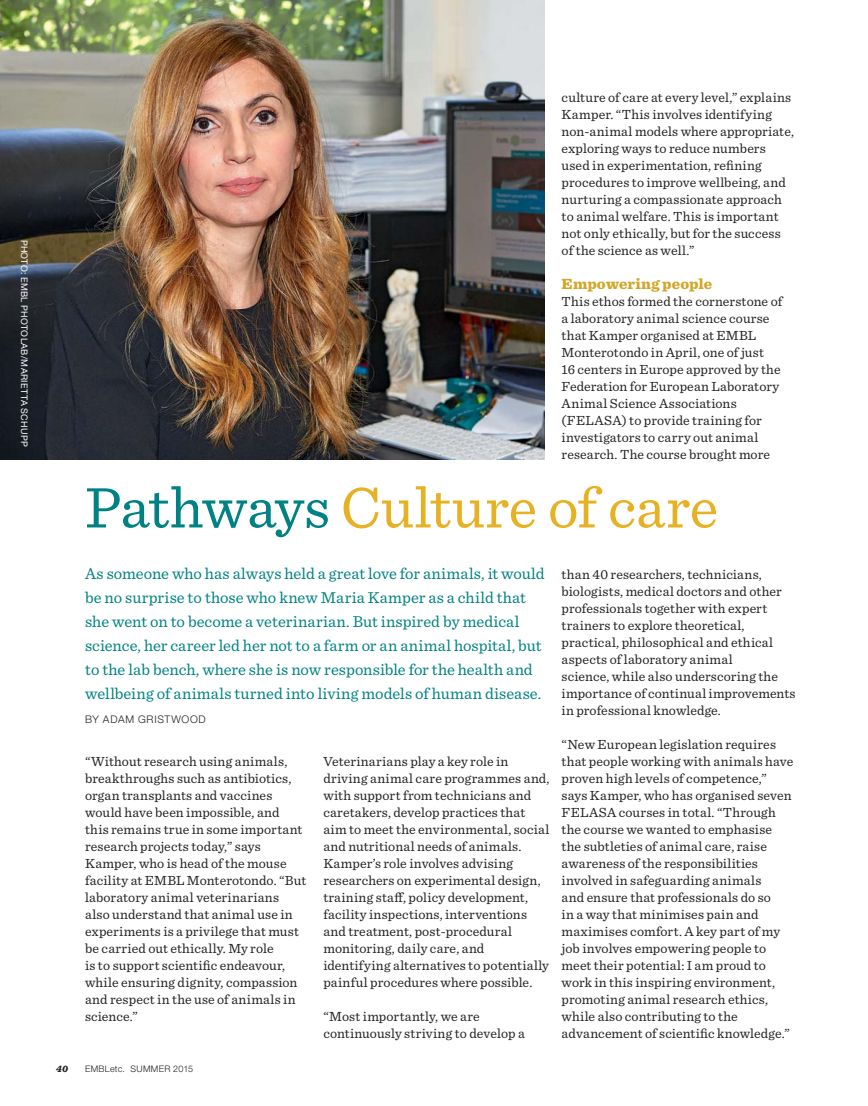
<style>
.page{position:relative;width:868px;height:1106px;background:#fff}
.page>*{position:absolute;margin:0;border:0;box-sizing:border-box;transform-origin:0 0}
.t1{font:60px "Sentinel";letter-spacing:-.01em;color:#e6b122}
.t2{font:16.5px/24px "Sentinel";color:#008184}
.t3{font:900 15.3px "Sentinel";letter-spacing:.005em;color:#d2a628}
.t4{font:13.8px/17px "Sentinel";letter-spacing:.01em;color:#231f20}
.t5{font:300 10.5px "Helvetica Neue LT Pro";letter-spacing:.07em;color:#231f20}
.t6{font:italic 900 9.75px "Sentinel";color:#231f20}
.t7{font:9px "Helvetica Neue LT Pro";letter-spacing:.035em;color:#fff}
.t8{font:300 9px "Helvetica Neue LT Pro";letter-spacing:.03em;color:#231f20}
.s1{color:#008184}
</style>
<div class="page">
<img style="left:0;top:0;width:544px;height:459px">
<p class="t7" style="left:28px;top:239px;width:208px;rotate:90deg">PHOTO: EMBL PHOTOLAB/MARIETTA SCHUPP</p>
<p class="t4" style="left:561px;top:90px;width:234px">culture of care at every level,” explains Kamper. “This involves identifying non-animal models where appropriate, exploring ways to reduce numbers used in experimentation, refining procedures to improve wellbeing, and nurturing a compassionate approach to animal welfare. This is important not only ethically, but for the success of the science as well.”</p>
<p class="t3" style="left:561px;top:278px;width:152px">Empowering people</p>
<p class="t4" style="left:561px;top:294px;width:222px">This ethos formed the cornerstone of a laboratory animal science course that Kamper organised at EMBL Monterotondo in April, one of just<br>16 centers in Europe approved by the Federation for European Laboratory Animal Science Associations (FELASA) to provide training for investigators to carry out animal research. The course brought more</p>
<h1 class="t1" style="left:85px;top:484px;width:634px"><span class="s1">Pathways</span> Culture of care</h1>
<p class="t2" style="left:85px;top:561px;width:461px">As someone who has always held a great love for animals, it would be no surprise to those who knew Maria Kamper as a child that she went on to become a veterinarian. But inspired by medical science, her career led her not to a farm or an animal hospital, but to the lab bench, where she is now responsible for the health and wellbeing of animals turned into living models of human disease.</p>
<p class="t5" style="left:85px;top:715px;width:122px">BY ADAM GRISTWOOD</p>
<p class="t4" style="left:85px;top:753px;width:223px">“Without research using animals, breakthroughs such as antibiotics, organ transplants and vaccines would have been impossible, and this remains true in some important research projects today,” says<br>Kamper, who is head of the mouse facility at EMBL Monterotondo. “But laboratory animal veterinarians also understand that animal use in experiments is a privilege that must be carried out ethically. My role<br>is to support scientific endeavour, while ensuring dignity, compassion and respect in the use of animals in science.”</p>
<p class="t4" style="left:323px;top:753px;width:228px">Veterinarians play a key role in driving animal care programmes and, with support from technicians and caretakers, develop practices that aim to meet the environmental, social and nutritional needs of animals.<br>Kamper’s role involves advising researchers on experimental design, training staff, policy development, facility inspections, interventions and treatment, post-procedural monitoring, daily care, and identifying alternatives to potentially painful procedures where possible.</p>
<p class="t4" style="left:561px;top:566px;width:235px">than 40 researchers, technicians, biologists, medical doctors and other professionals together with expert trainers to explore theoretical, practical, philosophical and ethical aspects of laboratory animal<br>science, while also underscoring the importance of continual improvements in professional knowledge.</p>
<p class="t4" style="left:561px;top:736px;width:233px">“New European legislation requires that people working with animals have proven high levels of competence,” says Kamper, who has organised seven FELASA courses in total. “Through the course we wanted to emphasise the subtleties of animal care, raise awareness of the responsibilities involved in safeguarding animals<br>and ensure that professionals do so<br>in a way that minimises pain and maximises comfort. A key part of my job involves empowering people to meet their potential: I am proud to work in this inspiring environment, promoting animal research ethics, while also contributing to the advancement of scientific knowledge.”</p>
<p class="t4" style="left:323px;top:1008px;width:203px">“Most importantly, we are continuously striving to develop a</p>
<p class="t6" style="left:56px;top:1062px;width:14px">40</p>
<p class="t8" style="left:85px;top:1065px;width:109px">EMBLetc. SUMMER 2015</p>
</div>
